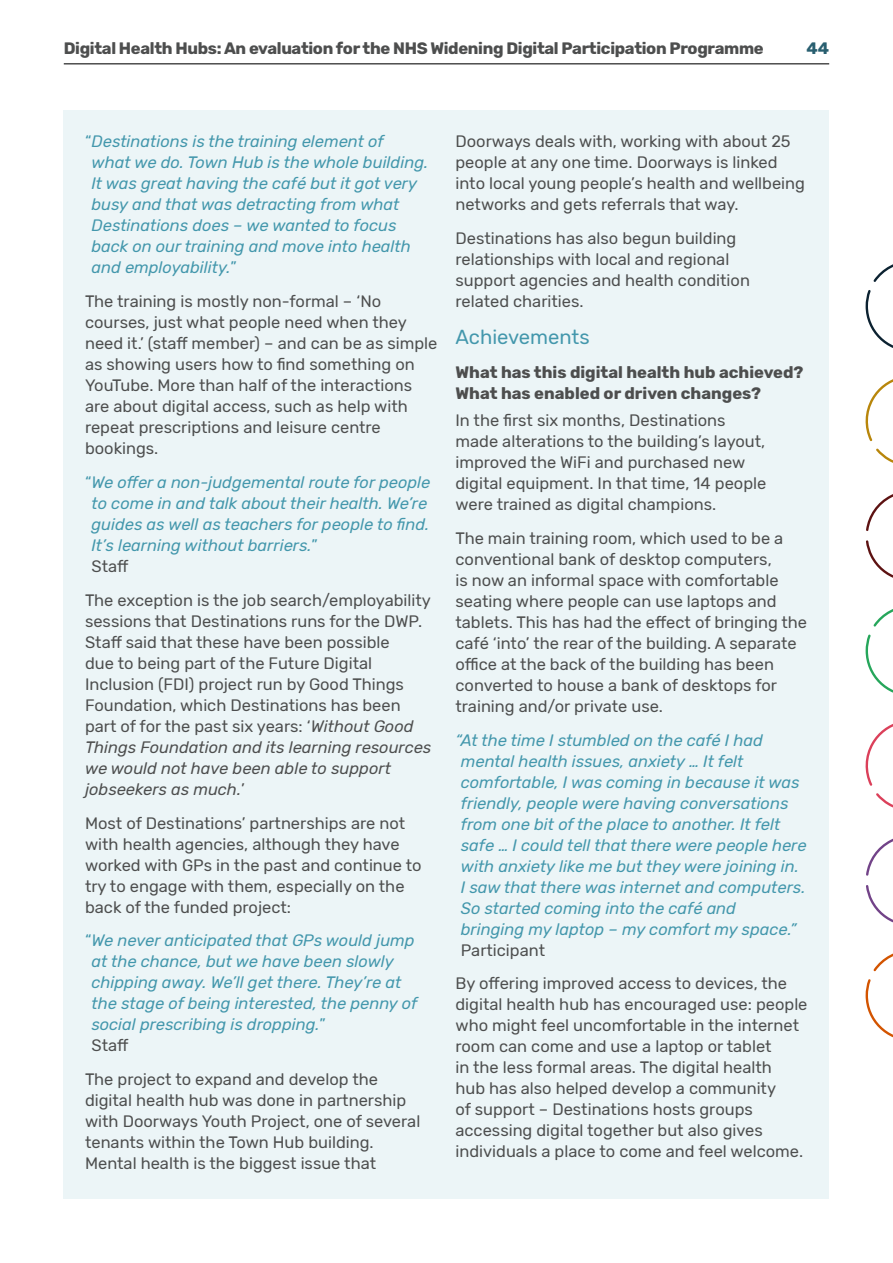
<style>
.page{position:relative;width:893px;height:1263px;background:#fff}
.page>*{position:absolute;margin:0;border:0;box-sizing:border-box;transform-origin:0 0}
.t1{font:20.25px "Rubik";color:#4397ac}
.t2{font:16.5px/21px "Rubik";color:#4d4e4e}
.t3{font:italic 16.5px/21px "Rubik";color:#4397ac}
.t4{font:700 16.5px "Rubik";letter-spacing:-.02em;color:#4d4e4e}
.t5{font:700 16.5px/21px "Rubik";color:#4d4e4e}
.t6{font:700 16.5px "Rubik";color:#295f70}
.s1{font-style:normal}
.s2{font-style:normal;color:#4d4e4e}
.s3{font-style:italic}
</style>
<div class="page">
<svg style="left:865px;top:264px;width:28px;height:84px"></svg>
<svg style="left:865px;top:609px;width:28px;height:84px"></svg>
<svg style="left:865px;top:953px;width:28px;height:85px"></svg>
<svg style="left:865px;top:379px;width:28px;height:84px"></svg>
<svg style="left:865px;top:724px;width:28px;height:84px"></svg>
<svg style="left:866px;top:494px;width:27px;height:84px"></svg>
<svg style="left:866px;top:838px;width:27px;height:85px"></svg>
<hr style="left:64px;top:63px;width:765px;height:2px;background:#4d4e4e">
<div style="left:64px;top:111px;width:765px;height:1088px;background:#ecf5f7"></div>
<p class="t4" style="left:64px;top:39px;width:701px">Digital Health Hubs: An evaluation for the NHS Widening Digital Participation Programme</p>
<p class="t6" style="left:806px;top:39px;width:24px">44</p>
<p class="t3" style="left:91px;top:132px;width:338px;text-indent:-6px"><span class="s1">“</span>Destinations is the training element of<br>what we do. Town Hub is the whole building.<br>It was great having the café but it got very busy and that was detracting from what Destinations does – we wanted to focus back on our training and move into health and employability.<span class="s1">”</span></p>
<p class="t2" style="left:85px;top:291px;width:354px">The training is mostly non-formal – ‘No courses, just what people need when they need it.’ (staff member) – and can be as simple as showing users how to find something on YouTube. More than half of the interactions are about digital access, such as help with repeat prescriptions and leisure centre bookings.</p>
<p class="t3" style="left:91px;top:472px;width:340px;text-indent:-6px"><span class="s1">“</span>We offer a non-judgemental route for people to come in and talk about their health. We’re guides as well as teachers for people to find.<br>It’s learning without barriers.<span class="s1">”<br></span><span class="s2">Staff</span></p>
<p class="t2" style="left:85px;top:590px;width:348px">The exception is the job search/employability sessions that Destinations runs for the DWP.<br>Staff said that these have been possible<br>due to being part of the Future Digital Inclusion (FDI) project run by Good Things Foundation, which Destinations has been part of for the past six years: ‘<span class="s3">Without Good Things Foundation and its learning resources we would not have been able to support jobseekers as much.</span>’</p>
<p class="t2" style="left:85px;top:813px;width:338px">Most of Destinations’ partnerships are not with health agencies, although they have worked with GPs in the past and continue to try to engage with them, especially on the back of the funded project:</p>
<p class="t3" style="left:91px;top:930px;width:327px;text-indent:-6px"><span class="s1">“</span>We never anticipated that GPs would jump at the chance, but we have been slowly chipping away. We’ll get there. They’re at the stage of being interested, the penny of social prescribing is dropping.<span class="s1">”<br></span><span class="s2">Staff</span></p>
<p class="t2" style="left:85px;top:1069px;width:337px">The project to expand and develop the digital health hub was done in partnership with Doorways Youth Project, one of several tenants within the Town Hub building.<br>Mental health is the biggest issue that</p>
<p class="t2" style="left:455px;top:132px;width:351px">Doorways deals with, working with about 25 people at any one time. Doorways is linked into local young people’s health and wellbeing networks and gets referrals that way.</p>
<p class="t2" style="left:455px;top:228px;width:296px">Destinations has also begun building relationships with local and regional support agencies and health condition related charities.</p>
<p class="t1" style="left:455px;top:325px;width:136px">Achievements</p>
<p class="t5" style="left:455px;top:362px;width:350px">What has this digital health hub achieved?<br>What has enabled or driven changes?</p>
<p class="t2" style="left:455px;top:410px;width:312px">In the first six months, Destinations made alterations to the building’s layout, improved the WiFi and purchased new digital equipment. In that time, 14 people were trained as digital champions.</p>
<p class="t2" style="left:455px;top:528px;width:353px">The main training room, which used to be a conventional bank of desktop computers,<br>is now an informal space with comfortable seating where people can use laptops and tablets. This has had the effect of bringing the café ‘into’ the rear of the building. A separate office at the back of the building has been converted to house a bank of desktops for training and/or private use.</p>
<p class="t3" style="left:461px;top:730px;width:347px;text-indent:-5px">“At the time I stumbled on the café I had mental health issues, anxiety … It felt comfortable, I was coming in because it was friendly, people were having conversations from one bit of the place to another. It felt safe … I could tell that there were people here with anxiety like me but they were joining in.<br>I saw that there was internet and computers.<br>So started coming into the café and<br>bringing my laptop – my comfort my space.”</p>
<p class="t2" style="left:455px;top:933px;width:333px;line-height:33.8px;text-indent:5px">Participant<br>By offering improved access to devices, the</p>
<p class="t2" style="left:455px;top:994px;width:354px">digital health hub has encouraged use: people who might feel uncomfortable in the internet room can come and use a laptop or tablet<br>in the less formal areas. The digital health<br>hub has also helped develop a community<br>of support – Destinations hosts groups accessing digital together but also gives individuals a place to come and feel welcome.</p>
</div>
